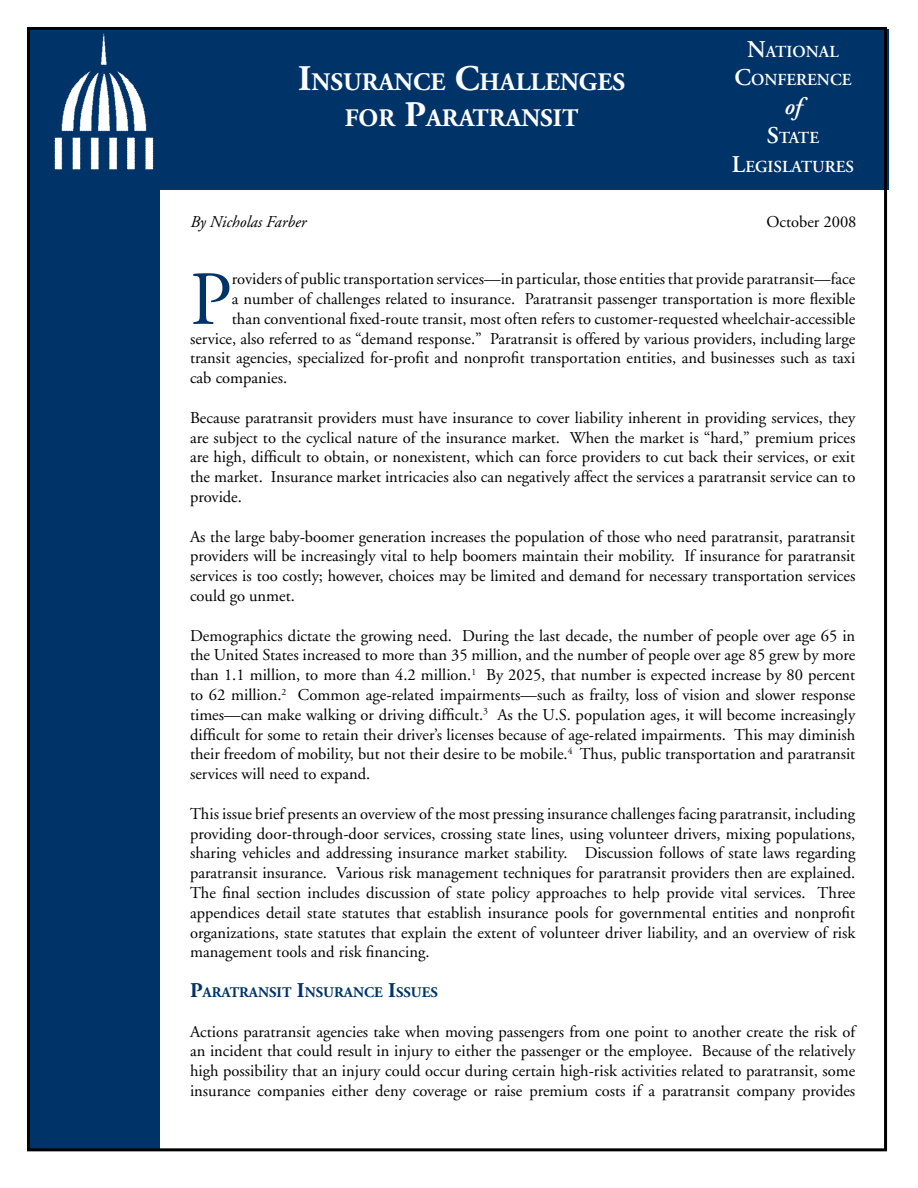
<style>
.page{position:relative;width:918px;height:1188px;background:#fff}
.page>*{position:absolute;margin:0;border:0;box-sizing:border-box;transform-origin:0 0}
.t1{font:76.2px "Adobe Garamond";color:#003468}
.t2{font:700 25.2px/36px "Adobe Garamond";color:#fff;text-align:center}
.t3{font:italic 600 24px "Adobe Garamond";color:#fff}
.t4{font:600 16.8px/28.8px "Adobe Garamond";color:#fff;text-align:center}
.t5{font:16.5px/19.8px "Adobe Garamond";color:#000;text-align:justify}
.t6{font:italic 16.5px "Adobe Garamond";color:#000}
.t7{font:700 14.7px "Adobe Garamond";color:#003468}
.s1{font-size:36px}
.s2{font-size:24px}
.s3{font-size:21px}
</style>
<div class="page">
<div style="left:29px;top:30px;width:131px;height:1118px;background:#003468"></div>
<div style="left:54px;top:30px;width:834px;height:160px;background:#003468"></div>
<img style="left:54px;top:33px;width:100px;height:137px">
<h2 class="t2" style="left:298px;top:64px;width:328px"><span class="s1">I</span>NSURANCE <span class="s1">C</span>HALLENGES<br>FOR <span class="s1">P</span>ARATRANSIT</h2>
<p class="t4" style="left:734px;top:37px;width:119px"><span class="s2">N</span>ATIONAL<br><span class="s2">C</span>ONFERENCE</p>
<h3 class="t3" style="left:784px;top:93px;width:19px">of</h3>
<p class="t4" style="left:732px;top:124px;width:122px"><span class="s2">S</span>TATE<br><span class="s2">L</span>EGISLATURES</p>
<p class="t6" style="left:190px;top:213px;width:117px">By Nicholas Farber</p>
<p class="t5" style="left:766px;top:212px;width:92px">October 2008</p>
<h1 class="t1" style="left:190px;top:259px;width:43px">P</h1>
<p class="t5" style="left:232px;top:270px;width:625px">roviders of public transportation services—in particular, those entities that provide paratransit—face</p>
<p class="t5" style="left:232px;top:289px;width:625px">a number of challenges related to insurance. Paratransit passenger transportation is more flexible</p>
<p class="t5" style="left:232px;top:309px;width:625px">than conventional fixed-route transit, most often refers to customer-requested wheelchair-accessible</p>
<p class="t5" style="left:190px;top:329px;width:667px">service, also referred to as “demand response.” Paratransit is offered by various providers, including large</p>
<p class="t5" style="left:190px;top:349px;width:667px">transit agencies, specialized for-profit and nonprofit transportation entities, and businesses such as taxi</p>
<p class="t5" style="left:190px;top:369px;width:99px">cab companies.</p>
<p class="t5" style="left:190px;top:408px;width:667px">Because paratransit providers must have insurance to cover liability inherent in providing services, they are subject to the cyclical nature of the insurance market. When the market is “hard,” premium prices are high, difficult to obtain, or nonexistent, which can force providers to cut back their services, or exit the market. Insurance market intricacies also can negatively affect the services a paratransit service can to provide.</p>
<p class="t5" style="left:190px;top:527px;width:667px">As the large baby-boomer generation increases the population of those who need paratransit, paratransit providers will be increasingly vital to help boomers maintain their mobility. If insurance for paratransit services is too costly; however, choices may be limited and demand for necessary transportation services could go unmet.</p>
<p class="t5" style="left:190px;top:626px;width:667px">Demographics dictate the growing need. During the last decade, the number of people over age 65 in the United States increased to more than 35 million, and the number of people over age 85 grew by more than 1.1 million, to more than 4.2 million.<sup>1</sup> By 2025, that number is expected increase by 80 percent to 62 million.<sup>2</sup> Common age-related impairments—such as frailty, loss of vision and slower response times—can make walking or driving difficult.<sup>3</sup> As the U.S. population ages, it will become increasingly difficult for some to retain their driver’s licenses because of age-related impairments. This may diminish their freedom of mobility, but not their desire to be mobile.<sup>4</sup> Thus, public transportation and paratransit services will need to expand.</p>
<p class="t5" style="left:190px;top:804px;width:667px">This issue brief presents an overview of the most pressing insurance challenges facing paratransit, including providing door-through-door services, crossing state lines, using volunteer drivers, mixing populations, sharing vehicles and addressing insurance market stability. Discussion follows of state laws regarding paratransit insurance. Various risk management techniques for paratransit providers then are explained.<br>The final section includes discussion of state policy approaches to help provide vital services. Three appendices detail state statutes that establish insurance pools for governmental entities and nonprofit organizations, state statutes that explain the extent of volunteer driver liability, and an overview of risk management tools and risk financing.</p>
<p class="t7" style="left:190px;top:984px;width:249px"><span class="s3">P</span>ARATRANSIT <span class="s3">I</span>NSURANCE <span class="s3">I</span>SSUES</p>
<p class="t5" style="left:190px;top:1022px;width:667px">Actions paratransit agencies take when moving passengers from one point to another create the risk of an incident that could result in injury to either the passenger or the employee. Because of the relatively high possibility that an injury could occur during certain high-risk activities related to paratransit, some insurance companies either deny coverage or raise premium costs if a paratransit company provides</p>
</div>
